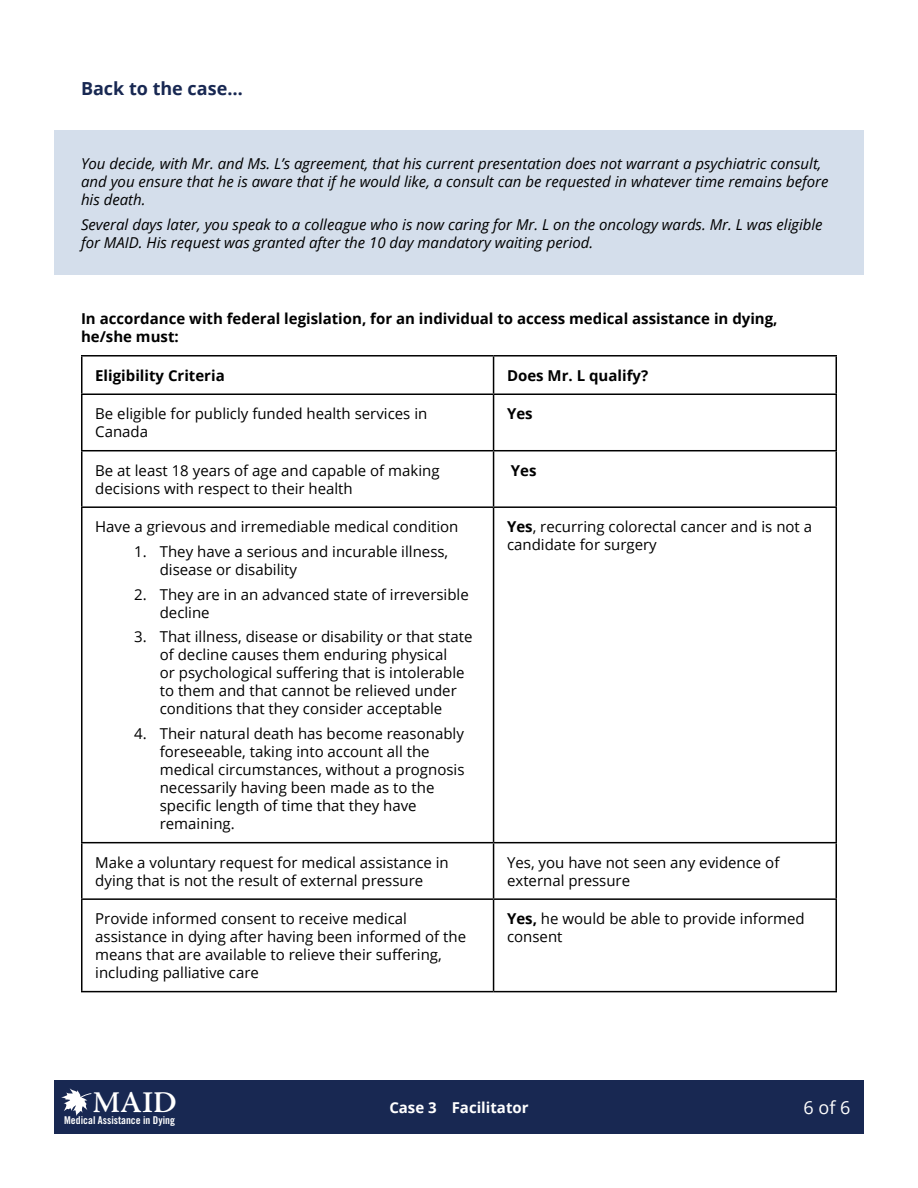
<style>
.page{position:relative;width:918px;height:1188px;background:#fff}
.page>*{position:absolute;margin:0;border:0;box-sizing:border-box;transform-origin:0 0}
.t1{font:600 30.45px "Adobe Jenson Pro";color:#fff}
.t2{font:700 18px "Open Sans";color:#182852}
.t3{font:18px "Open Sans";color:#fff}
.t4{font:15px/18px "Open Sans";color:#000}
.t5{font:italic 15px/18px "Open Sans";color:#000}
.t6{font:700 15px/18px "Open Sans";color:#000}
.t7{font:700 15px "Open Sans";color:#fff}
.t8{font:10.8px "Trade Gothic LT Std Bd Cn 20";color:#fff}
.s1{font-weight:700}
</style>
<div class="page">
<div style="left:54px;top:1080px;width:810px;height:54px;background:#182852"></div>
<svg style="left:61px;top:1088px;width:31px;height:28px"></svg>
<hr style="left:81px;top:355px;width:413px;height:2px;background:#000">
<hr style="left:81px;top:357px;width:1px;height:36px;background:#000">
<hr style="left:494px;top:355px;width:343px;height:2px;background:#000">
<hr style="left:493px;top:357px;width:1px;height:36px;background:#000">
<hr style="left:836px;top:357px;width:1px;height:36px;background:#000">
<hr style="left:81px;top:393px;width:413px;height:2px;background:#000">
<hr style="left:81px;top:395px;width:1px;height:55px;background:#000">
<hr style="left:494px;top:393px;width:343px;height:2px;background:#000">
<hr style="left:493px;top:395px;width:1px;height:55px;background:#000">
<hr style="left:836px;top:395px;width:1px;height:55px;background:#000">
<hr style="left:81px;top:450px;width:413px;height:1px;background:#000">
<hr style="left:81px;top:451px;width:1px;height:55px;background:#000">
<hr style="left:494px;top:450px;width:343px;height:1px;background:#000">
<hr style="left:493px;top:451px;width:1px;height:55px;background:#000">
<hr style="left:836px;top:451px;width:1px;height:55px;background:#000">
<hr style="left:81px;top:506px;width:413px;height:2px;background:#000">
<hr style="left:81px;top:508px;width:1px;height:334px;background:#000">
<hr style="left:494px;top:506px;width:343px;height:2px;background:#000">
<hr style="left:493px;top:508px;width:1px;height:334px;background:#000">
<hr style="left:836px;top:508px;width:1px;height:334px;background:#000">
<hr style="left:81px;top:842px;width:413px;height:1px;background:#000">
<hr style="left:81px;top:843px;width:1px;height:55px;background:#000">
<hr style="left:494px;top:842px;width:343px;height:1px;background:#000">
<hr style="left:493px;top:843px;width:1px;height:55px;background:#000">
<hr style="left:836px;top:843px;width:1px;height:55px;background:#000">
<hr style="left:81px;top:898px;width:413px;height:2px;background:#000">
<hr style="left:81px;top:900px;width:1px;height:91px;background:#000">
<hr style="left:494px;top:898px;width:343px;height:2px;background:#000">
<hr style="left:493px;top:900px;width:1px;height:91px;background:#000">
<hr style="left:836px;top:900px;width:1px;height:91px;background:#000">
<hr style="left:81px;top:991px;width:413px;height:1px;background:#000">
<hr style="left:494px;top:991px;width:343px;height:1px;background:#000">
<div style="left:54px;top:131px;width:810px;height:144px;background:#d4deeb"></div>
<p class="t2" style="left:81px;top:76px;width:163px">Back to the case…</p>
<p class="t5" style="left:81px;top:154px;width:749px">You decide, with Mr. and Ms. L’s agreement, that his current presentation does not warrant a psychiatric consult, and you ensure that he is aware that if he would like, a consult can be requested in whatever time remains before his death.</p>
<p class="t5" style="left:81px;top:215px;width:743px">Several days later, you speak to a colleague who is now caring for Mr. L on the oncology wards. Mr. L was eligible for MAID. His request was granted after the 10 day mandatory waiting period.</p>
<p class="t6" style="left:81px;top:309px;width:698px">In accordance with federal legislation, for an individual to access medical assistance in dying, he/she must:</p>
<p class="t6" style="left:95px;top:366px;width:131px">Eligibility Criteria</p>
<p class="t6" style="left:507px;top:366px;width:143px">Does Mr. L qualify?</p>
<p class="t4" style="left:95px;top:404px;width:334px">Be eligible for publicly funded health services in<br>Canada</p>
<p class="t6" style="left:507px;top:404px;width:27px">Yes</p>
<p class="t4" style="left:95px;top:461px;width:346px">Be at least 18 years of age and capable of making decisions with respect to their health</p>
<p class="t6" style="left:511px;top:461px;width:27px">Yes</p>
<p class="t4" style="left:95px;top:517px;width:365px">Have a grievous and irremediable medical condition</p>
<p class="t4" style="left:160px;top:542px;width:290px;text-indent:-26px">1. They have a serious and incurable illness, disease or disability</p>
<p class="t4" style="left:160px;top:585px;width:311px;text-indent:-26px">2. They are in an advanced state of irreversible decline</p>
<p class="t4" style="left:160px;top:628px;width:314px;text-indent:-26px">3. That illness, disease or disability or that state of decline causes them enduring physical<br>or psychological suffering that is intolerable to them and that cannot be relieved under conditions that they consider acceptable</p>
<p class="t4" style="left:160px;top:724px;width:306px;text-indent:-26px">4. Their natural death has become reasonably foreseeable, taking into account all the medical circumstances, without a prognosis necessarily having been made as to the specific length of time that they have remaining.</p>
<p class="t4" style="left:507px;top:517px;width:307px"><span class="s1">Yes</span>, recurring colorectal cancer and is not a candidate for surgery</p>
<p class="t4" style="left:95px;top:853px;width:355px">Make a voluntary request for medical assistance in dying that is not the result of external pressure</p>
<p class="t4" style="left:507px;top:853px;width:274px">Yes, you have not seen any evidence of external pressure</p>
<p class="t4" style="left:95px;top:909px;width:372px">Provide informed consent to receive medical assistance in dying after having been informed of the means that are available to relieve their suffering, including palliative care</p>
<p class="t4" style="left:507px;top:909px;width:299px"><span class="s1">Yes,</span> he would be able to provide informed consent</p>
<h1 class="t1" style="left:93px;top:1086px;width:86px">MAID</h1>
<p class="t7" style="left:389px;top:1097px;width:141px">Case 3 Facilitator</p>
<p class="t3" style="left:804px;top:1095px;width:48px">6of6</p>
<p class="t8" style="left:64px;top:1114px;width:112px">Medical Assistance in Dying</p>
</div>
